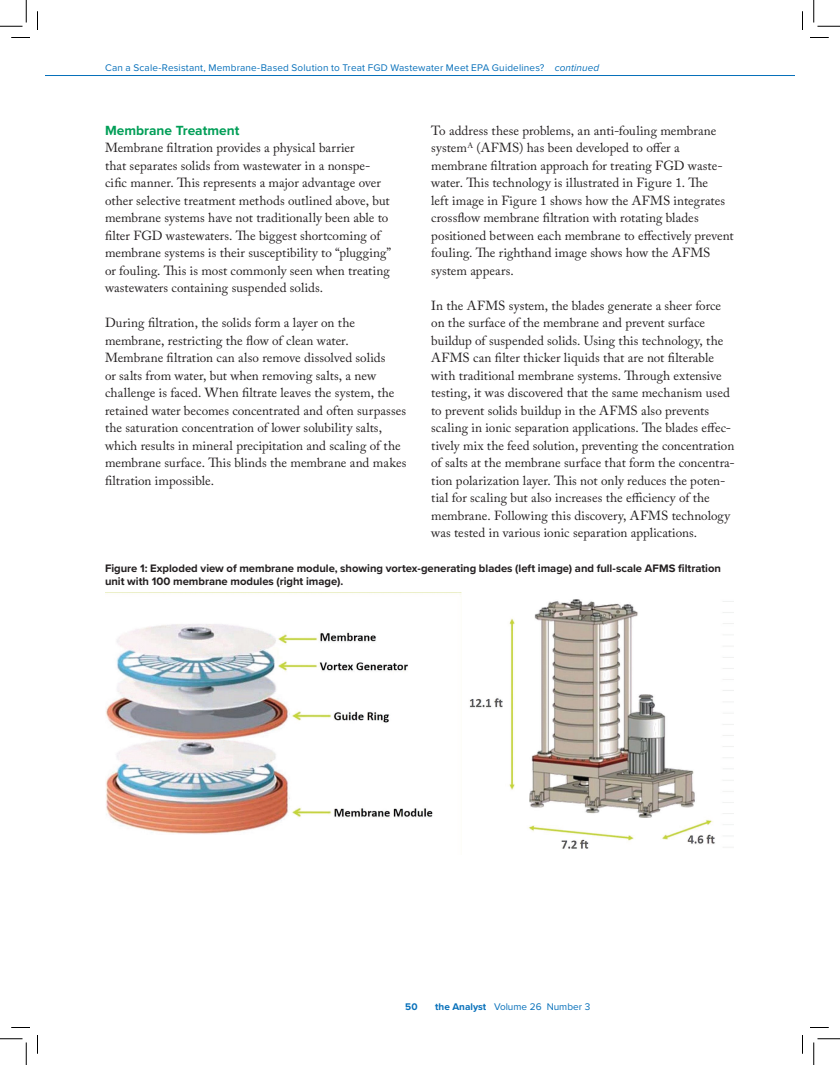
<style>
.page{position:relative;width:840px;height:1065px;background:#fff}
.page>*{position:absolute;margin:0;border:0;box-sizing:border-box;transform-origin:0 0}
.t1{font:700 13.75px "Proxima Nova";color:#009e57}
.t2{font:13.12px/17.5px "Adobe Caslon Pro";letter-spacing:.005em;color:#231f20}
.t3{font:700 11.25px/12.9px "Proxima Nova";color:#231f20}
.t4{font:10px "Proxima Nova";letter-spacing:.015em;color:#0770ba}
.t5{font:700 10px "Proxima Nova";color:#0770ba}
.s1{font-style:italic}
.s2{font-weight:700}
</style>
<div class="page">
<hr style="left:45px;top:75px;width:750px;height:1px;background:#0770ba">
<img style="left:106px;top:594px;width:627px;height:255px">
<svg style="left:11px;top:37px;width:19px;height:1px"></svg>
<svg style="left:810px;top:37px;width:19px;height:1px"></svg>
<svg style="left:11px;top:1027px;width:19px;height:1px"></svg>
<svg style="left:810px;top:1027px;width:19px;height:1px"></svg>
<svg style="left:37px;top:11px;width:1px;height:19px"></svg>
<svg style="left:37px;top:1035px;width:1px;height:19px"></svg>
<svg style="left:802px;top:11px;width:1px;height:19px"></svg>
<svg style="left:802px;top:1035px;width:1px;height:19px"></svg>
<svg style="left:0;top:0;width:27px;height:27px"></svg>
<svg style="left:0;top:1039px;width:27px;height:26px"></svg>
<svg style="left:814px;top:0;width:26px;height:27px"></svg>
<svg style="left:814px;top:1039px;width:26px;height:26px"></svg>
<p class="t4" style="left:105px;top:61px;width:496px">Can a Scale-Resistant, Membrane-Based Solution to Treat FGD Wastewater Meet EPA Guidelines? <span class="s1">continued</span></p>
<p class="t2" style="left:431px;top:122px;width:304px">To address these problems, an anti-fouling membrane system<sup>A</sup> (AFMS) has been developed to offer a membrane filtration approach for treating FGD waste&shy;water. This technology is illustrated in Figure 1. The<br>left image in Figure 1 shows how the AFMS integrates crossflow membrane filtration with rotating blades positioned between each membrane to effectively prevent fouling. The righthand image shows how the AFMS system appears.</p>
<p class="t2" style="left:431px;top:297px;width:305px">In the AFMS system, the blades generate a sheer force on the surface of the membrane and prevent surface buildup of suspended solids. Using this technology, the AFMS can filter thicker liquids that are not filterable with traditional membrane systems. Through extensive testing, it was discovered that the same mechanism used to prevent solids buildup in the AFMS also prevents scaling in ionic separation applications. The blades effec&shy;tively mix the feed solution, preventing the concentration of salts at the membrane surface that form the concentra&shy;tion polarization layer. This not only reduces the poten&shy;tial for scaling but also increases the efficiency of the membrane. Following this discovery, AFMS technology was tested in various ionic separation applications.</p>
<p class="t3" style="left:105px;top:562px;width:618px">Figure 1: Exploded view of membrane module, showing vortex-generating blades (left image) and full-scale AFMS filtration unit with 100 membrane modules (right image).</p>
<p class="t1" style="left:105px;top:120px;width:136px">Membrane Treatment</p>
<p class="t2" style="left:105px;top:139px;width:288px">Membrane filtration provides a physical barrier<br>that separates solids from wastewater in a nonspe&shy;cific manner. This represents a major advantage over other selective treatment methods outlined above, but membrane systems have not traditionally been able to filter FGD wastewaters. The biggest shortcoming of membrane systems is their susceptibility to “plugging” or fouling. This is most commonly seen when treating wastewaters containing suspended solids.</p>
<p class="t2" style="left:105px;top:314px;width:303px">During filtration, the solids form a layer on the membrane, restricting the flow of clean water.<br>Membrane filtration can also remove dissolved solids<br>or salts from water, but when removing salts, a new challenge is faced. When filtrate leaves the system, the retained water becomes concentrated and often surpasses the saturation concentration of lower solubility salts, which results in mineral precipitation and scaling of the membrane surface. This blinds the membrane and makes filtration impossible.</p>
<p class="t5" style="left:405px;top:999px;width:14px">50</p>
<p class="t4" style="left:435px;top:999px;width:157px"><span class="s2">the Analyst</span> Volume 26 Number 3</p>
</div>
